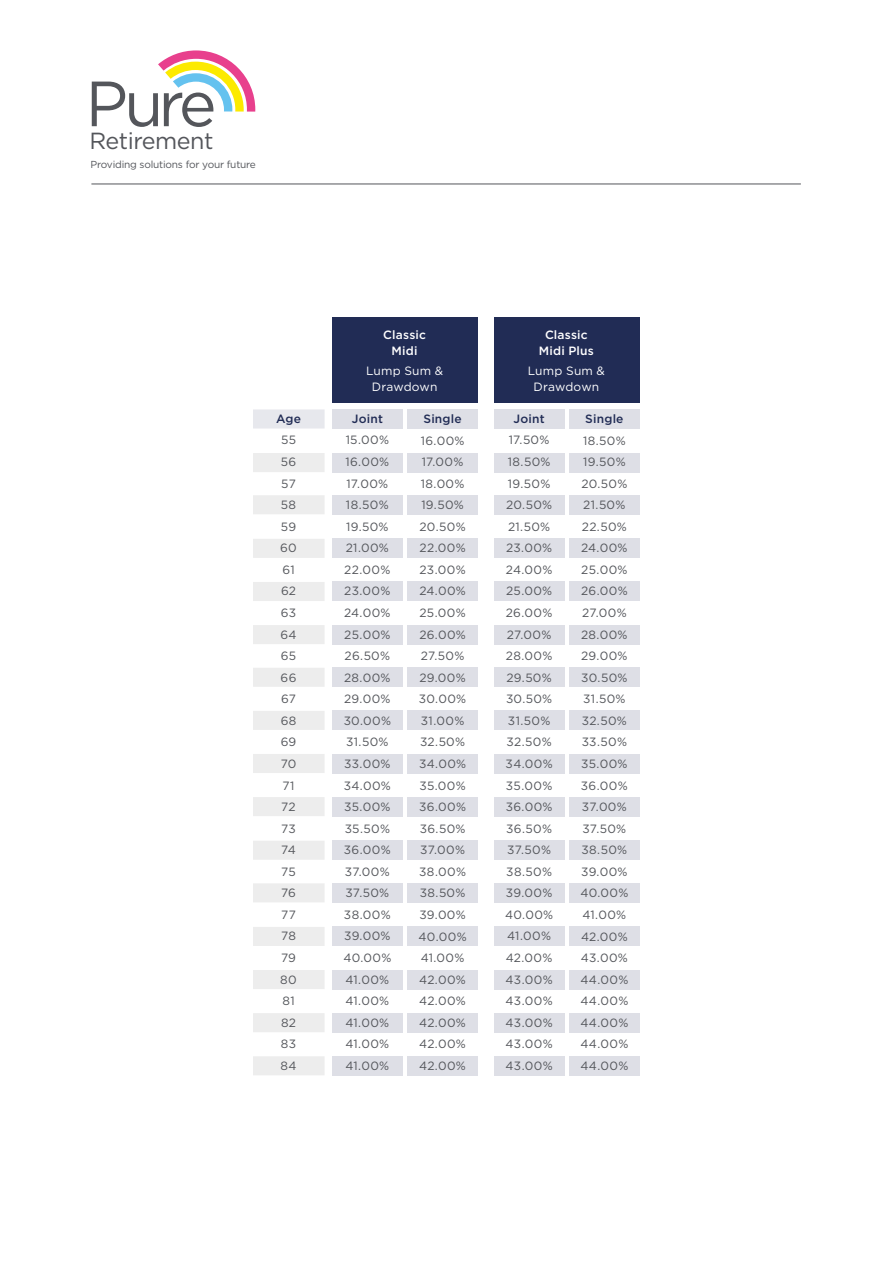
<style>
.page{position:relative;width:893px;height:1263px;background:#fff}
.page>*{position:absolute;margin:0;border:0;box-sizing:border-box;transform-origin:0 0}
.t1{font:23.25px "Gotham";letter-spacing:-.02em;color:#54565b}
.t2{font:12px/21.6px "Gotham";letter-spacing:.025em;color:#54565b}
.t3{font:12px/16.5px "Gotham";letter-spacing:.015em;color:#fff;text-align:center}
.t4{font:500 12px/16.5px "Gotham";letter-spacing:.015em;color:#fff;text-align:center}
.t5{font:500 12px "Gotham";letter-spacing:.015em;color:#212c55}
.t6{font:10.2px "Gotham";letter-spacing:-.02em;color:#54565b}
</style>
<div class="page">
<hr style="left:91px;top:184px;width:710px;height:1px;background:#54565b">
<svg style="left:92px;top:50px;width:163px;height:77px"></svg>
<div style="left:253px;top:409px;width:72px;height:19px;background:#e7e8ed"></div>
<div style="left:253px;top:453px;width:72px;height:19px;background:#ededed"></div>
<div style="left:253px;top:495px;width:72px;height:19px;background:#ededed"></div>
<div style="left:253px;top:539px;width:72px;height:19px;background:#ededed"></div>
<div style="left:253px;top:582px;width:72px;height:19px;background:#ededed"></div>
<div style="left:253px;top:625px;width:72px;height:19px;background:#ededed"></div>
<div style="left:253px;top:668px;width:72px;height:19px;background:#ededed"></div>
<div style="left:253px;top:711px;width:72px;height:19px;background:#ededed"></div>
<div style="left:253px;top:754px;width:72px;height:19px;background:#ededed"></div>
<div style="left:253px;top:797px;width:72px;height:19px;background:#ededed"></div>
<div style="left:253px;top:841px;width:72px;height:19px;background:#ededed"></div>
<div style="left:253px;top:883px;width:72px;height:19px;background:#ededed"></div>
<div style="left:253px;top:927px;width:72px;height:19px;background:#ededed"></div>
<div style="left:253px;top:970px;width:72px;height:19px;background:#ededed"></div>
<div style="left:253px;top:1013px;width:72px;height:19px;background:#ededed"></div>
<div style="left:253px;top:1056px;width:72px;height:19px;background:#ededed"></div>
<div style="left:407px;top:409px;width:71px;height:19px;background:#dedfe6"></div>
<div style="left:332px;top:317px;width:146px;height:86px;background:#212c55"></div>
<div style="left:407px;top:453px;width:71px;height:19px;background:#dedfe6"></div>
<div style="left:407px;top:495px;width:71px;height:19px;background:#dedfe6"></div>
<div style="left:407px;top:539px;width:71px;height:19px;background:#dedfe6"></div>
<div style="left:407px;top:582px;width:71px;height:19px;background:#dedfe6"></div>
<div style="left:407px;top:625px;width:71px;height:19px;background:#dedfe6"></div>
<div style="left:407px;top:668px;width:71px;height:19px;background:#dedfe6"></div>
<div style="left:407px;top:711px;width:71px;height:19px;background:#dedfe6"></div>
<div style="left:407px;top:754px;width:71px;height:19px;background:#dedfe6"></div>
<div style="left:407px;top:797px;width:71px;height:19px;background:#dedfe6"></div>
<div style="left:407px;top:841px;width:71px;height:19px;background:#dedfe6"></div>
<div style="left:407px;top:883px;width:71px;height:19px;background:#dedfe6"></div>
<div style="left:407px;top:927px;width:71px;height:19px;background:#dedfe6"></div>
<div style="left:407px;top:970px;width:71px;height:19px;background:#dedfe6"></div>
<div style="left:407px;top:1013px;width:71px;height:19px;background:#dedfe6"></div>
<div style="left:407px;top:1056px;width:71px;height:19px;background:#dedfe6"></div>
<div style="left:332px;top:409px;width:70px;height:19px;background:#dedfe6"></div>
<div style="left:332px;top:453px;width:70px;height:19px;background:#dedfe6"></div>
<div style="left:332px;top:495px;width:70px;height:19px;background:#dedfe6"></div>
<div style="left:332px;top:539px;width:70px;height:19px;background:#dedfe6"></div>
<div style="left:332px;top:582px;width:70px;height:19px;background:#dedfe6"></div>
<div style="left:332px;top:625px;width:70px;height:19px;background:#dedfe6"></div>
<div style="left:332px;top:668px;width:70px;height:19px;background:#dedfe6"></div>
<div style="left:332px;top:711px;width:70px;height:19px;background:#dedfe6"></div>
<div style="left:332px;top:754px;width:70px;height:19px;background:#dedfe6"></div>
<div style="left:332px;top:797px;width:70px;height:19px;background:#dedfe6"></div>
<div style="left:332px;top:841px;width:70px;height:19px;background:#dedfe6"></div>
<div style="left:332px;top:883px;width:70px;height:19px;background:#dedfe6"></div>
<div style="left:332px;top:927px;width:70px;height:19px;background:#dedfe6"></div>
<div style="left:332px;top:970px;width:70px;height:19px;background:#dedfe6"></div>
<div style="left:332px;top:1013px;width:70px;height:19px;background:#dedfe6"></div>
<div style="left:332px;top:1056px;width:70px;height:19px;background:#dedfe6"></div>
<div style="left:569px;top:409px;width:71px;height:19px;background:#dedfe6"></div>
<div style="left:494px;top:317px;width:146px;height:86px;background:#212c55"></div>
<div style="left:569px;top:453px;width:71px;height:19px;background:#dedfe6"></div>
<div style="left:569px;top:495px;width:71px;height:19px;background:#dedfe6"></div>
<div style="left:569px;top:539px;width:71px;height:19px;background:#dedfe6"></div>
<div style="left:569px;top:582px;width:71px;height:19px;background:#dedfe6"></div>
<div style="left:569px;top:625px;width:71px;height:19px;background:#dedfe6"></div>
<div style="left:569px;top:668px;width:71px;height:19px;background:#dedfe6"></div>
<div style="left:569px;top:711px;width:71px;height:19px;background:#dedfe6"></div>
<div style="left:569px;top:754px;width:71px;height:19px;background:#dedfe6"></div>
<div style="left:569px;top:797px;width:71px;height:19px;background:#dedfe6"></div>
<div style="left:569px;top:841px;width:71px;height:19px;background:#dedfe6"></div>
<div style="left:569px;top:883px;width:71px;height:19px;background:#dedfe6"></div>
<div style="left:569px;top:927px;width:71px;height:19px;background:#dedfe6"></div>
<div style="left:569px;top:970px;width:71px;height:19px;background:#dedfe6"></div>
<div style="left:569px;top:1013px;width:71px;height:19px;background:#dedfe6"></div>
<div style="left:569px;top:1056px;width:71px;height:19px;background:#dedfe6"></div>
<div style="left:494px;top:409px;width:70px;height:19px;background:#dedfe6"></div>
<div style="left:494px;top:453px;width:70px;height:19px;background:#dedfe6"></div>
<div style="left:494px;top:495px;width:70px;height:19px;background:#dedfe6"></div>
<div style="left:494px;top:539px;width:70px;height:19px;background:#dedfe6"></div>
<div style="left:494px;top:582px;width:70px;height:19px;background:#dedfe6"></div>
<div style="left:494px;top:625px;width:70px;height:19px;background:#dedfe6"></div>
<div style="left:494px;top:668px;width:70px;height:19px;background:#dedfe6"></div>
<div style="left:494px;top:711px;width:70px;height:19px;background:#dedfe6"></div>
<div style="left:494px;top:754px;width:70px;height:19px;background:#dedfe6"></div>
<div style="left:494px;top:797px;width:70px;height:19px;background:#dedfe6"></div>
<div style="left:494px;top:841px;width:70px;height:19px;background:#dedfe6"></div>
<div style="left:494px;top:883px;width:70px;height:19px;background:#dedfe6"></div>
<div style="left:494px;top:927px;width:70px;height:19px;background:#dedfe6"></div>
<div style="left:494px;top:970px;width:70px;height:19px;background:#dedfe6"></div>
<div style="left:494px;top:1013px;width:70px;height:19px;background:#dedfe6"></div>
<div style="left:494px;top:1056px;width:70px;height:19px;background:#dedfe6"></div>
<h1 class="t1" style="left:89px;top:126px;width:126px">Retirement</h1>
<p class="t6" style="left:91px;top:158px;width:167px">Providing solutions for your future</p>
<p class="t5" style="left:276px;top:411px;width:26px">Age</p>
<p class="t2" style="left:280px;top:429px;width:18px">55<br>56<br>57<br>58<br>59<br>60<br>61<br>62<br>63<br>64<br>65<br>66<br>67<br>68<br>69<br>70<br>71<br>72<br>73<br>74<br>75<br>76<br>77<br>78<br>79<br>80<br>81<br>82<br>83<br>84</p>
<p class="t4" style="left:383px;top:326px;width:44px">Classic<br>Midi</p>
<p class="t3" style="left:366px;top:362px;width:79px">Lump Sum &amp;<br>Drawdown</p>
<p class="t5" style="left:352px;top:411px;width:33px">Joint</p>
<p class="t2" style="left:343px;top:429px;width:50px">15.00%<br>16.00%<br>17.00%<br>18.50%<br>19.50%<br>21.00%<br>22.00%<br>23.00%<br>24.00%<br>25.00%<br>26.50%<br>28.00%<br>29.00%<br>30.00%<br>31.50%<br>33.00%<br>34.00%<br>35.00%<br>35.50%<br>36.00%<br>37.00%<br>37.50%<br>38.00%<br>39.00%<br>40.00%<br>41.00%<br>41.00%<br>41.00%<br>41.00%<br>41.00%</p>
<p class="t5" style="left:423px;top:411px;width:40px">Single</p>
<p class="t2" style="left:419px;top:429px;width:50px">16.00%<br>17.00%<br>18.00%<br>19.50%<br>20.50%<br>22.00%<br>23.00%<br>24.00%<br>25.00%<br>26.00%<br>27.50%<br>29.00%<br>30.00%<br>31.00%<br>32.50%<br>34.00%<br>35.00%<br>36.00%<br>36.50%<br>37.00%<br>38.00%<br>38.50%<br>39.00%<br>40.00%<br>41.00%<br>42.00%<br>42.00%<br>42.00%<br>42.00%<br>42.00%</p>
<p class="t4" style="left:539px;top:326px;width:57px">Classic<br>Midi Plus</p>
<p class="t3" style="left:528px;top:362px;width:79px">Lump Sum &amp;<br>Drawdown</p>
<p class="t5" style="left:514px;top:411px;width:33px">Joint</p>
<p class="t2" style="left:505px;top:429px;width:50px;text-align:center">17.50%<br>18.50%<br>19.50%<br>20.50%<br>21.50%<br>23.00%<br>24.00%<br>25.00%<br>26.00%<br>27.00%<br>28.00%<br>29.50%<br>30.50%<br>31.50%<br>32.50%<br>34.00%<br>35.00%<br>36.00%<br>36.50%<br>37.50%<br>38.50%<br>39.00%<br>40.00%<br>41.00%<br>42.00%<br>43.00%<br>43.00%<br>43.00%<br>43.00%<br>43.00%</p>
<p class="t5" style="left:585px;top:411px;width:40px">Single</p>
<p class="t2" style="left:580px;top:429px;width:50px">18.50%<br>19.50%<br>20.50%<br>21.50%<br>22.50%<br>24.00%<br>25.00%<br>26.00%<br>27.00%<br>28.00%<br>29.00%<br>30.50%<br>31.50%<br>32.50%<br>33.50%<br>35.00%<br>36.00%<br>37.00%<br>37.50%<br>38.50%<br>39.00%<br>40.00%<br>41.00%<br>42.00%<br>43.00%<br>44.00%<br>44.00%<br>44.00%<br>44.00%<br>44.00%</p>
</div>
